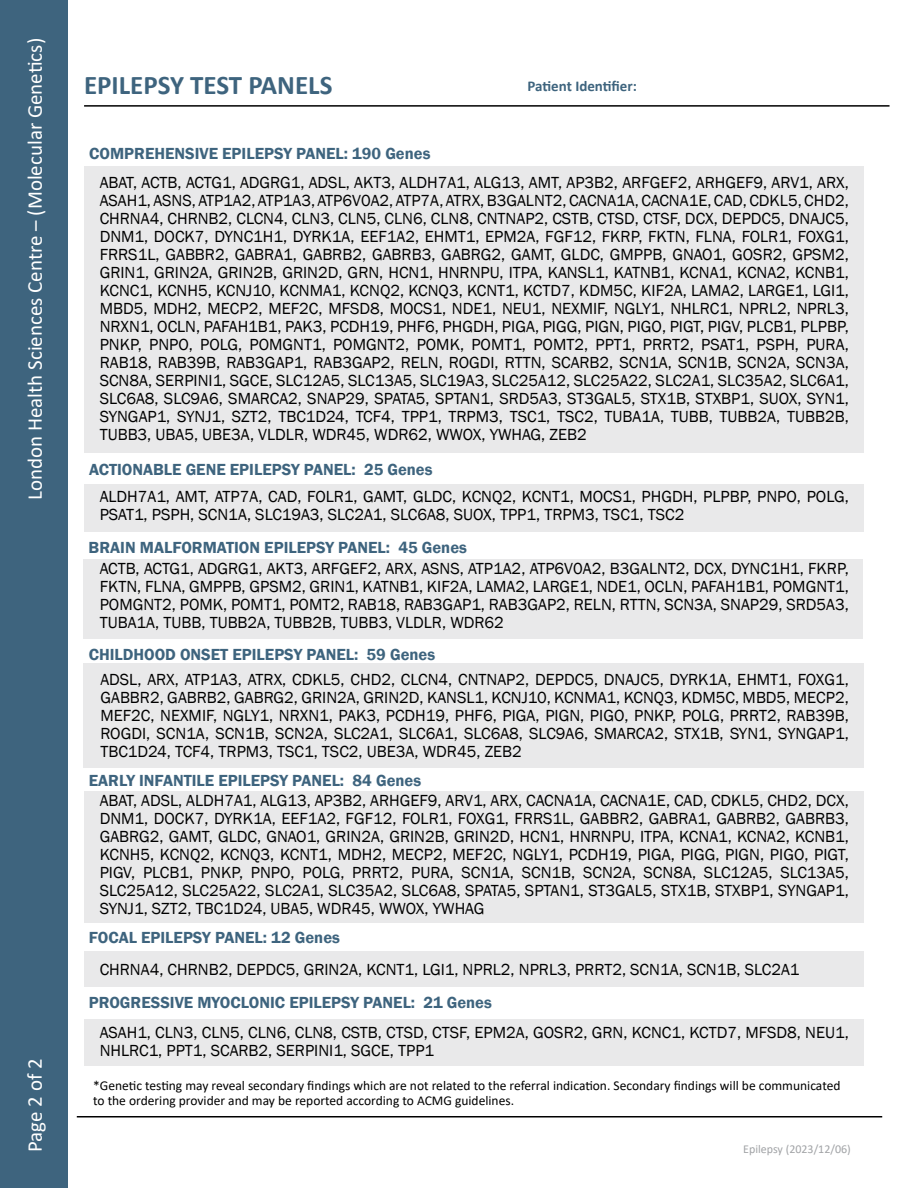
<style>
.page{position:relative;width:918px;height:1188px;background:#fff}
.page>*{position:absolute;margin:0;border:0;box-sizing:border-box;transform-origin:0 0}
.t1{font:700 27px "Calibri";color:#3e647e}
.t2{font:21px "Calibri";color:#fff}
.t3{font:16.5px/18px "Franklin Gothic";color:#000;text-align:justify}
.t4{font:600 16.5px "Franklin Gothic";color:#3e647e}
.t5{font:700 15px "Calibri";color:#3e647e}
.t6{font:13.5px/15px "Calibri";color:#000}
.t7{font:12px "Calibri";color:#a1a3a6}
</style>
<div class="page">
<div style="left:0;top:0;width:68px;height:1188px;background:#3e647e"></div>
<hr style="left:84px;top:105px;width:806px;height:2px;background:#000">
<hr style="left:77px;top:1116px;width:805px;height:2px;background:#000">
<div style="left:83px;top:559px;width:780px;height:80px;background:#e9e9ea"></div>
<div style="left:84px;top:166px;width:780px;height:287px;background:#e9e9ea"></div>
<div style="left:84px;top:951px;width:780px;height:36px;background:#e9e9ea"></div>
<div style="left:84px;top:1020px;width:780px;height:46px;background:#e9e9ea"></div>
<div style="left:84px;top:791px;width:780px;height:131px;background:#e9e9ea"></div>
<div style="left:83px;top:663px;width:781px;height:105px;background:#e9e9ea"></div>
<div style="left:84px;top:484px;width:780px;height:47px;background:#e9e9ea"></div>
<p class="t2" style="left:20px;top:500px;width:463px;rotate:-90deg">London Health Sciences Centre – (Molecular Genetics)</p>
<p class="t2" style="left:20px;top:1152px;width:95px;rotate:-90deg">Page 2 of 2</p>
<h1 class="t1" style="left:84px;top:66px;width:250px">EPILEPSY TEST PANELS</h1>
<p class="t4" style="left:89px;top:143px;width:343px">COMPREHENSIVE EPILEPSY PANEL: 190 Genes</p>
<p class="t5" style="left:528px;top:75px;width:111px">Patient Identifier:</p>
<p class="t3" style="left:100px;top:174px;width:751px">ABAT, ACTB, ACTG1, ADGRG1, ADSL, AKT3, ALDH7A1, ALG13, AMT, AP3B2, ARFGEF2, ARHGEF9, ARV1, ARX, ASAH1, ASNS, ATP1A2, ATP1A3, ATP6V0A2, ATP7A, ATRX, B3GALNT2, CACNA1A, CACNA1E, CAD, CDKL5, CHD2, CHRNA4, CHRNB2, CLCN4, CLN3, CLN5, CLN6, CLN8, CNTNAP2, CSTB, CTSD, CTSF, DCX, DEPDC5, DNAJC5, DNM1, DOCK7, DYNC1H1, DYRK1A, EEF1A2, EHMT1, EPM2A, FGF12, FKRP, FKTN, FLNA, FOLR1, FOXG1, FRRS1L, GABBR2, GABRA1, GABRB2, GABRB3, GABRG2, GAMT, GLDC, GMPPB, GNAO1, GOSR2, GPSM2, GRIN1, GRIN2A, GRIN2B, GRIN2D, GRN, HCN1, HNRNPU, ITPA, KANSL1, KATNB1, KCNA1, KCNA2, KCNB1, KCNC1, KCNH5, KCNJ10, KCNMA1, KCNQ2, KCNQ3, KCNT1, KCTD7, KDM5C, KIF2A, LAMA2, LARGE1, LGI1, MBD5, MDH2, MECP2, MEF2C, MFSD8, MOCS1, NDE1, NEU1, NEXMIF, NGLY1, NHLRC1, NPRL2, NPRL3, NRXN1, OCLN, PAFAH1B1, PAK3, PCDH19, PHF6, PHGDH, PIGA, PIGG, PIGN, PIGO, PIGT, PIGV, PLCB1, PLPBP, PNKP, PNPO, POLG, POMGNT1, POMGNT2, POMK, POMT1, POMT2, PPT1, PRRT2, PSAT1, PSPH, PURA, RAB18, RAB39B, RAB3GAP1, RAB3GAP2, RELN, ROGDI, RTTN, SCARB2, SCN1A, SCN1B, SCN2A, SCN3A, SCN8A, SERPINI1, SGCE, SLC12A5, SLC13A5, SLC19A3, SLC25A12, SLC25A22, SLC2A1, SLC35A2, SLC6A1, SLC6A8, SLC9A6, SMARCA2, SNAP29, SPATA5, SPTAN1, SRD5A3, ST3GAL5, STX1B, STXBP1, SUOX, SYN1, SYNGAP1, SYNJ1, SZT2, TBC1D24, TCF4, TPP1, TRPM3, TSC1, TSC2, TUBA1A, TUBB, TUBB2A, TUBB2B, TUBB3, UBA5, UBE3A, VLDLR, WDR45, WDR62, WWOX, YWHAG, ZEB2</p>
<p class="t4" style="left:89px;top:459px;width:345px">ACTIONABLE GENE EPILEPSY PANEL: 25 Genes</p>
<p class="t3" style="left:100px;top:488px;width:751px">ALDH7A1, AMT, ATP7A, CAD, FOLR1, GAMT, GLDC, KCNQ2, KCNT1, MOCS1, PHGDH, PLPBP, PNPO, POLG,<br>PSAT1, PSPH, SCN1A, SLC19A3, SLC2A1, SLC6A8, SUOX, TPP1, TRPM3, TSC1, TSC2</p>
<p class="t4" style="left:89px;top:537px;width:380px">BRAIN MALFORMATION EPILEPSY PANEL: 45 Genes</p>
<p class="t3" style="left:100px;top:560px;width:751px">ACTB, ACTG1, ADGRG1, AKT3, ARFGEF2, ARX, ASNS, ATP1A2, ATP6V0A2, B3GALNT2, DCX, DYNC1H1, FKRP, FKTN, FLNA, GMPPB, GPSM2, GRIN1, KATNB1, KIF2A, LAMA2, LARGE1, NDE1, OCLN, PAFAH1B1, POMGNT1, POMGNT2, POMK, POMT1, POMT2, RAB18, RAB3GAP1, RAB3GAP2, RELN, RTTN, SCN3A, SNAP29, SRD5A3, TUBA1A, TUBB, TUBB2A, TUBB2B, TUBB3, VLDLR, WDR62</p>
<p class="t4" style="left:89px;top:645px;width:348px">CHILDHOOD ONSET EPILEPSY PANEL: 59 Genes</p>
<p class="t3" style="left:100px;top:671px;width:750px">ADSL, ARX, ATP1A3, ATRX, CDKL5, CHD2, CLCN4, CNTNAP2, DEPDC5, DNAJC5, DYRK1A, EHMT1, FOXG1, GABBR2, GABRB2, GABRG2, GRIN2A, GRIN2D, KANSL1, KCNJ10, KCNMA1, KCNQ3, KDM5C, MBD5, MECP2, MEF2C, NEXMIF, NGLY1, NRXN1, PAK3, PCDH19, PHF6, PIGA, PIGN, PIGO, PNKP, POLG, PRRT2, RAB39B, ROGDI, SCN1A, SCN1B, SCN2A, SLC2A1, SLC6A1, SLC6A8, SLC9A6, SMARCA2, STX1B, SYN1, SYNGAP1, TBC1D24, TCF4, TRPM3, TSC1, TSC2, UBE3A, WDR45, ZEB2</p>
<p class="t4" style="left:89px;top:771px;width:334px">EARLY INFANTILE EPILEPSY PANEL: 84 Genes</p>
<p class="t3" style="left:100px;top:792px;width:751px">ABAT, ADSL, ALDH7A1, ALG13, AP3B2, ARHGEF9, ARV1, ARX, CACNA1A, CACNA1E, CAD, CDKL5, CHD2, DCX, DNM1, DOCK7, DYRK1A, EEF1A2, FGF12, FOLR1, FOXG1, FRRS1L, GABBR2, GABRA1, GABRB2, GABRB3, GABRG2, GAMT, GLDC, GNAO1, GRIN2A, GRIN2B, GRIN2D, HCN1, HNRNPU, ITPA, KCNA1, KCNA2, KCNB1, KCNH5, KCNQ2, KCNQ3, KCNT1, MDH2, MECP2, MEF2C, NGLY1, PCDH19, PIGA, PIGG, PIGN, PIGO, PIGT, PIGV, PLCB1, PNKP, PNPO, POLG, PRRT2, PURA, SCN1A, SCN1B, SCN2A, SCN8A, SLC12A5, SLC13A5, SLC25A12, SLC25A22, SLC2A1, SLC35A2, SLC6A8, SPATA5, SPTAN1, ST3GAL5, STX1B, STXBP1, SYNGAP1, SYNJ1, SZT2, TBC1D24, UBA5, WDR45, WWOX, YWHAG</p>
<p class="t4" style="left:89px;top:927px;width:253px">FOCAL EPILEPSY PANEL: 12 Genes</p>
<p class="t3" style="left:100px;top:961px;width:701px">CHRNA4, CHRNB2, DEPDC5, GRIN2A, KCNT1, LGI1, NPRL2, NPRL3, PRRT2, SCN1A, SCN1B, SLC2A1</p>
<p class="t4" style="left:89px;top:992px;width:405px">PROGRESSIVE MYOCLONIC EPILEPSY PANEL: 21 Genes</p>
<p class="t3" style="left:100px;top:1023px;width:751px">ASAH1, CLN3, CLN5, CLN6, CLN8, CSTB, CTSD, CTSF, EPM2A, GOSR2, GRN, KCNC1, KCTD7, MFSD8, NEU1,<br>NHLRC1, PPT1, SCARB2, SERPINI1, SGCE, TPP1</p>
<p class="t6" style="left:93px;top:1078px;width:749px">*Genetic testing may reveal secondary findings which are not related to the referral indication. Secondary findings will be communicated to the ordering provider and may be reported according to ACMG guidelines.</p>
<p class="t7" style="left:743px;top:1141px;width:109px">Epilepsy (2023/12/06)</p>
</div>
